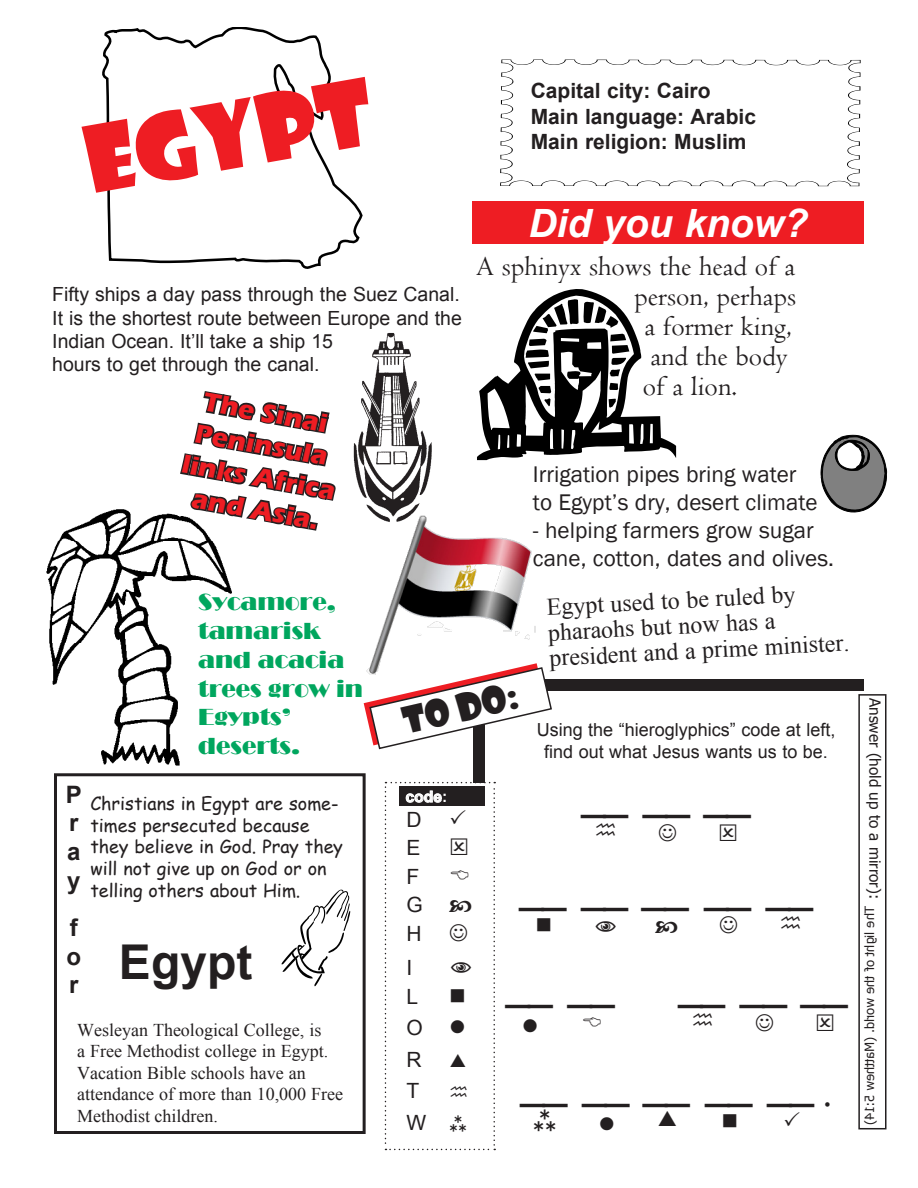
<style>
.page{position:relative;width:918px;height:1188px;background:#fff}
.page>*{position:absolute;margin:0;border:0;box-sizing:border-box;transform-origin:0 0}
.t1{font:90px "Showcard Gothic";color:#ee1d23}
.t2{font:700 48px "Arial";color:#231f20}
.t3{font:italic 700 39px "Arial";color:#fff}
.t4{font:700 36px "Comic Sans MS";color:#231f20}
.t5{font:36px "Showcard Gothic";color:#231f20}
.t6{font:36px "Comic Sans MS";color:#231f20}
.t7{font:28.5px "Centaur";color:#231f20}
.t8{font:700 27px/32.4px "Eras ITC";color:#ee1d23;text-align:center}
.t9{font:24px "Times New Roman";color:#231f20}
.t10{font:24px/28.8px "Broadway";color:#00a65e}
.t11{font:700 24px "Arial";color:#231f20}
.t12{font:23.25px/27.9px "Franklin Gothic";color:#231f20}
.t13{font:22.5px "Wingdings";color:#231f20}
.t14{font:700 21px "Arial";color:#231f20}
.t15{font:21px "Arial";color:#231f20}
.t16{font:19.5px/23.4px "Arial";color:#231f20}
.t17{font:18px/21.6px "Times New Roman";color:#231f20}
.t18{font:18px/21.6px "Comic Sans MS";color:#231f20}
.t19{font:18px/21.6px "Arial";color:#231f20;text-align:center}
.t20{font:700 15.6px "Arial";color:#fff}
.t21{font:15.3px "Tahoma";color:#231f20}
</style>
<div class="page">
<img style="left:46px;top:509px;width:134px;height:257px">
<div style="left:473px;top:682px;width:12px;height:465px;background:#231f20"></div>
<div style="left:472px;top:679px;width:392px;height:12px;background:#231f20"></div>
<div style="left:54px;top:773px;width:312px;height:361px;border:3px solid #231f20"></div>
<svg style="left:102px;top:27px;width:261px;height:242px"></svg>
<div style="left:472px;top:201px;width:392px;height:43px;background:#ee1d23"></div>
<svg style="left:501px;top:60px;width:359px;height:126px"></svg>
<div style="left:520px;top:73px;width:315px;height:91px;background:#fff"></div>
<svg style="left:168px;top:391px;width:168px;height:245px"></svg>
<svg style="left:821px;top:435px;width:66px;height:77px"></svg>
<svg style="left:477px;top:289px;width:199px;height:171px"></svg>
<img style="left:353px;top:333px;width:79px;height:177px">
<svg style="left:281px;top:890px;width:69px;height:97px"></svg>
<div style="left:858px;top:694px;width:29px;height:435px;border:2px solid #231f20"></div>
<svg style="left:364px;top:663px;width:188px;height:87px"></svg>
<img style="left:364px;top:510px;width:171px;height:171px">
<svg style="left:385px;top:782px;width:110px;height:368px"></svg>
<p class="t1" style="left:75px;top:102px;width:292px;rotate:-10deg">egypt</p>
<p class="t14" style="left:531px;top:77px;width:181px">Capital city: Cairo</p>
<p class="t14" style="left:531px;top:102px;width:227px">Main language: Arabic</p>
<p class="t14" style="left:531px;top:127px;width:217px">Main religion: Muslim</p>
<p class="t3" style="left:528px;top:197px;width:281px">Did you know?</p>
<p class="t7" style="left:476px;top:249px;width:321px">A sphinyx shows the head of a</p>
<p class="t7" style="left:634px;top:279px;width:164px">person, perhaps</p>
<p class="t7" style="left:644px;top:309px;width:149px">a former king,</p>
<p class="t7" style="left:650px;top:339px;width:139px">and the body</p>
<p class="t7" style="left:643px;top:369px;width:96px">of a lion.</p>
<p class="t16" style="left:52px;top:283px;width:411px">Fifty ships a day pass through the Suez Canal.<br>It is the shortest route between Europe and the Indian Ocean. It’ll take a ship 15<br>hours to get through the canal.</p>
<p class="t8" style="left:196px;top:384px;width:157px;rotate:10deg">The Sinai<br>Peninsula links Africa and Asia.</p>
<p class="t12" style="left:533px;top:461px;width:286px">Irrigation pipes bring water to Egypt’s dry, desert climate</p>
<p class="t12" style="left:533px;top:517px;width:303px">- helping farmers grow sugar cane, cotton, dates and olives.</p>
<p class="t9" style="left:546px;top:591px;width:250px;rotate:-3deg">Egypt used to be ruled by</p>
<p class="t10" style="left:198px;top:588px;width:166px">Sycamore, tamarisk and acacia trees grow in<br>Egypts’</p>
<p class="t10" style="left:198px;top:732px;width:103px">deserts.</p>
<p class="t9" style="left:547px;top:616px;width:229px;rotate:-3deg">pharaohs but now has a</p>
<p class="t9" style="left:548px;top:642px;width:302px;rotate:-3deg">president and a prime minister.</p>
<p class="t5" style="left:398px;top:698px;width:119px;rotate:-13deg">to do:</p>
<p class="t19" style="left:537px;top:719px;width:300px">Using the “hieroglyphics” code at left, find out what Jesus wants us to be.</p>
<p class="t11" style="left:66px;top:778px;width:18px">P</p>
<p class="t11" style="left:69px;top:807px;width:11px">r</p>
<p class="t11" style="left:67px;top:836px;width:15px">a</p>
<p class="t11" style="left:67px;top:865px;width:15px">y</p>
<p class="t11" style="left:70px;top:911px;width:9px">f</p>
<p class="t11" style="left:66px;top:940px;width:16px">o</p>
<p class="t11" style="left:69px;top:969px;width:11px">r</p>
<p class="t18" style="left:90px;top:792px;width:254px">Christians in Egypt are some&shy;times persecuted because they believe in God. Pray they will not give up on God or on telling others about Him.</p>
<p class="t2" style="left:119px;top:930px;width:135px">Egypt</p>
<p class="t17" style="left:77px;top:1019px;width:268px">Wesleyan Theological College, is<br>a Free Methodist college in Egypt.<br>Vacation Bible schools have an attendance of more than 10,000 Free<br>Methodist children.</p>
<p class="t20" style="left:406px;top:786px;width:43px">code:</p>
<p class="t15" style="left:407px;top:806px;width:17px">D</p>
<p class="t15" style="left:407px;top:834px;width:16px">E</p>
<p class="t15" style="left:407px;top:863px;width:14px">F</p>
<p class="t15" style="left:407px;top:891px;width:18px">G</p>
<p class="t15" style="left:407px;top:920px;width:17px">H</p>
<p class="t15" style="left:407px;top:954px;width:7px">I</p>
<p class="t15" style="left:407px;top:983px;width:13px">L</p>
<p class="t13" style="left:449px;top:984px;width:18px">■</p>
<p class="t15" style="left:407px;top:1014px;width:61px">O ●</p>
<p class="t15" style="left:407px;top:1046px;width:17px">R</p>
<p class="t15" style="left:407px;top:1077px;width:14px">T</p>
<p class="t15" style="left:407px;top:1109px;width:62px">W ◆</p>
<p class="t4" style="left:582px;top:772px;width:47px">__</p>
<p class="t4" style="left:644px;top:772px;width:107px">__ __</p>
<p class="t4" style="left:520px;top:865px;width:47px">__</p>
<p class="t13" style="left:535px;top:913px;width:18px">■</p>
<p class="t4" style="left:582px;top:865px;width:107px">__ __</p>
<p class="t4" style="left:705px;top:865px;width:47px">__</p>
<p class="t4" style="left:767px;top:865px;width:47px">__</p>
<p class="t4" style="left:507px;top:963px;width:47px">__</p>
<p class="t13" style="left:522px;top:1014px;width:18px">●</p>
<p class="t4" style="left:568px;top:963px;width:47px">__</p>
<p class="t4" style="left:679px;top:963px;width:47px">__</p>
<p class="t4" style="left:741px;top:963px;width:107px">__ __</p>
<p class="t4" style="left:521px;top:1061px;width:47px">__</p>
<p class="t4" style="left:583px;top:1061px;width:107px">__ __</p>
<p class="t13" style="left:598px;top:1112px;width:18px">●</p>
<p class="t4" style="left:706px;top:1061px;width:47px">__</p>
<p class="t13" style="left:721px;top:1109px;width:18px">■</p>
<p class="t4" style="left:768px;top:1061px;width:47px">__</p>
<p class="t6" style="left:823px;top:1065px;width:10px">.</p>
<p class="t21" style="left:885px;top:698px;width:203px;rotate:90deg">Answer (hold up to a mirror):</p>
</div>
